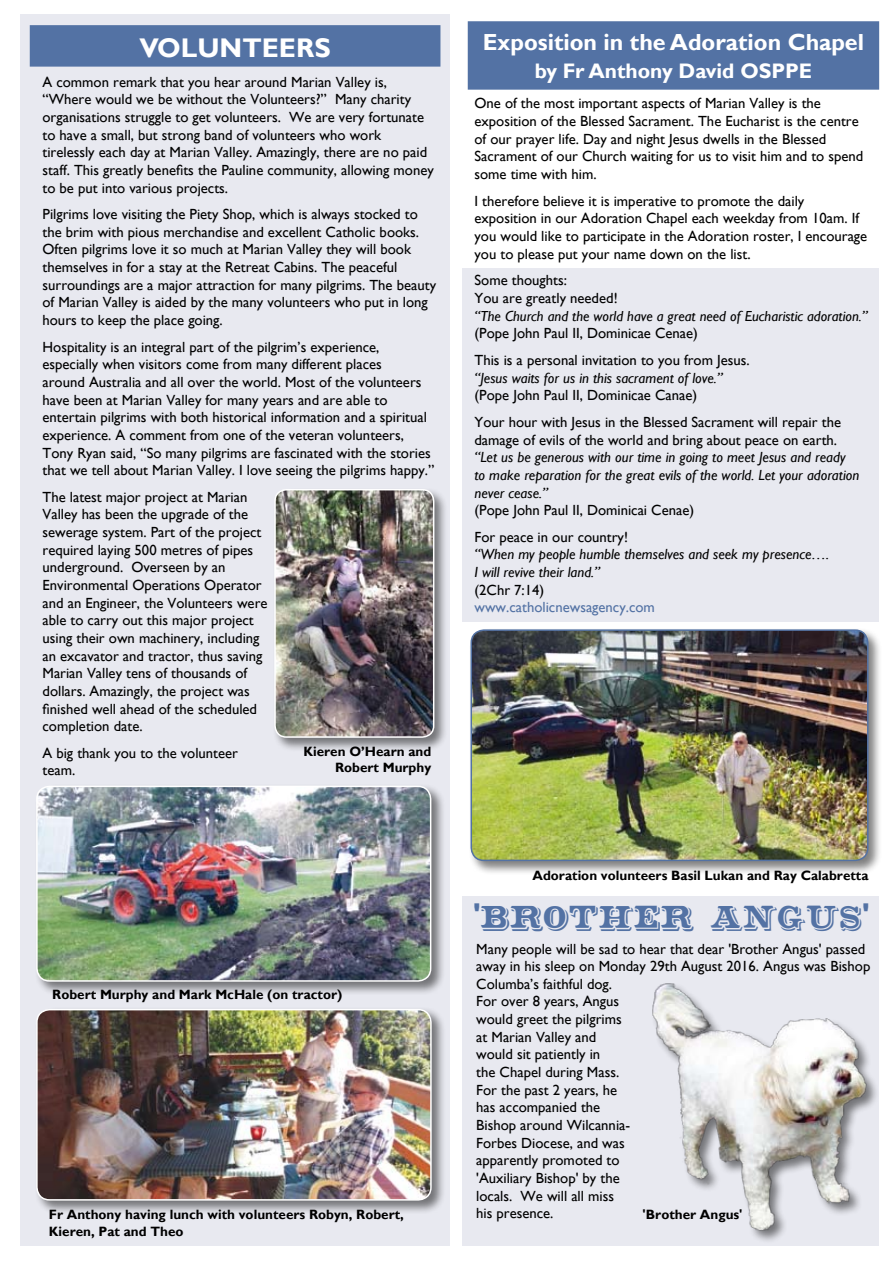
<style>
.page{position:relative;width:893px;height:1263px;background:#fff}
.page>*{position:absolute;margin:0;border:0;box-sizing:border-box;transform-origin:0 0}
.t1{font:31.5px "Shadowed Serif";color:#5372a4}
.t2{font:700 27px "Gill Sans";color:#fff}
.t3{font:700 23.25px "Gill Sans";color:#fff}
.t4{font:700 21px "Gill Sans";color:#fff}
.t5{font:14.7px/17.7px "Gill Sans";color:#000}
.t6{font:italic 14.7px/17.7px "Gill Sans";color:#000}
.t7{font:14.7px "Gill Sans";color:#5372a4}
.t8{font:italic 14.55px "Gill Sans";color:#000}
.t9{font:700 13.5px/16.2px "Gill Sans";color:#000;text-align:right}
.s1{font-size:15px}
.s2{font-family:"Arial";font-weight:700}
</style>
<div class="page">
<div style="left:462px;top:896px;width:416px;height:349px;background:#e8e9f0"></div>
<div style="left:462px;top:268px;width:416px;height:354px;background:#e8e9f0"></div>
<div style="left:20px;top:15px;width:430px;height:1231px;background:#e8e9f0"></div>
<div style="left:468px;top:22px;width:410px;height:67px;background:#5372a4"></div>
<div style="left:468px;top:21px;width:411px;height:69px;border:2px solid #5372a4"></div>
<div style="left:31px;top:26px;width:409px;height:40px;background:#5372a4"></div>
<div style="left:30px;top:25px;width:410px;height:42px;border:2px solid #5372a4"></div>
<div style="left:272px;top:487px;width:184px;height:272px;background:#000;opacity:.5"></div>
<img style="left:275px;top:490px;width:159px;height:247px">
<div style="left:274px;top:489px;width:160px;height:249px;border:2px solid #fff;border-radius:11px"></div>
<div style="left:34px;top:783px;width:418px;height:219px;background:#000;opacity:.5"></div>
<img style="left:37px;top:786px;width:394px;height:195px">
<div style="left:36px;top:786px;width:395px;height:196px;border:2px solid #fff;border-radius:13px"></div>
<div style="left:34px;top:1007px;width:418px;height:214px;background:#000;opacity:.5"></div>
<img style="left:37px;top:1010px;width:394px;height:190px">
<div style="left:36px;top:1009px;width:396px;height:191px;border:2px solid #fff;border-radius:13px"></div>
<div style="left:468px;top:627px;width:421px;height:255px;background:#000;opacity:.5"></div>
<img style="left:471px;top:630px;width:397px;height:230px">
<div style="left:470px;top:629px;width:398px;height:232px;border:2px solid #5372a4;border-radius:13px"></div>
<div style="left:651px;top:981px;width:242px;height:282px;background:#000;opacity:.5"></div>
<img style="left:652px;top:979px;width:227px;height:261px">
<h2 class="t2" style="left:139px;top:31px;width:193px">VOLUNTEERS</h2>
<p class="t5" style="left:43px;top:73px;width:393px">A common remark that you hear around Marian Valley is, “Where would we be without the Volunteers?” Many charity organisations struggle to get volunteers. We are very fortunate to have a small, but strong band of volunteers who work tirelessly each day at Marian Valley. Amazingly, there are no paid staff. This greatly benefits the Pauline community, allowing money to be put into various projects.</p>
<p class="t5" style="left:43px;top:205px;width:395px">Pilgrims love visiting the Piety Shop, which is always stocked to the brim with pious merchandise and excellent Catholic books.<br>Often pilgrims love it so much at Marian Valley they will book themselves in for a stay at the Retreat Cabins. The peaceful surroundings are a major attraction for many pilgrims. The beauty of Marian Valley is aided by the many volunteers who put in long hours to keep the place going.</p>
<p class="t5" style="left:43px;top:338px;width:393px">Hospitality is an integral part of the pilgrim’s experience, especially when visitors come from many different places<br>around Australia and all over the world. Most of the volunteers have been at Marian Valley for many years and are able to entertain pilgrims with both historical information and a spiritual experience. A comment from one of the veteran volunteers, Tony Ryan said, “So many pilgrims are fascinated with the stories that we tell about Marian Valley. I love seeing the pilgrims happy.”</p>
<p class="t5" style="left:43px;top:488px;width:226px">The latest major project at Marian Valley has been the upgrade of the sewerage system. Part of the project required laying 500 metres of pipes underground. Overseen by an Environmental Operations Operator and an Engineer, the Volunteers were able to carry out this major project using their own machinery, including an excavator and tractor, thus saving Marian Valley tens of thousands of dollars. Amazingly, the project was finished well ahead of the scheduled completion date.</p>
<p class="t5" style="left:43px;top:744px;width:197px">A big thank you to the volunteer team.</p>
<p class="t9" style="left:303px;top:743px;width:129px">Kieren O’Hearn and<br>Robert Murphy</p>
<p class="t9" style="left:52px;top:987px;width:292px">Robert Murphy and Mark McHale (on tractor)</p>
<p class="t9" style="left:49px;top:1207px;width:356px;text-align:left">Fr Anthony having lunch with volunteers Robyn, Robert,<br>Kieren, Pat and Theo</p>
<h3 class="t3" style="left:483px;top:28px;width:383px">Exposition in the Adoration Chapel</h3>
<h3 class="t4" style="left:535px;top:59px;width:279px">by Fr Anthony David OSPPE</h3>
<p class="t5" style="left:474px;top:94px;width:390px">One of the most important aspects of Marian Valley is the exposition of the Blessed Sacrament. The Eucharist is the centre of our prayer life. Day and night Jesus dwells in the Blessed Sacrament of our Church waiting for us to visit him and to spend some time with him.</p>
<p class="t5" style="left:474px;top:192px;width:394px">I therefore believe it is imperative to promote the daily exposition in our Adoration Chapel each weekday from 10am. If you would like to participate in the Adoration roster, I encourage you to please put your name down on the list<span class="s1">.</span></p>
<p class="t5" style="left:474px;top:271px;width:145px">Some thoughts:<br>You are greatly needed!</p>
<p class="t8" style="left:474px;top:307px;width:395px">“The Church and the world have a great need of Eucharistic adoration.”</p>
<p class="t5" style="left:474px;top:320px;width:277px;line-height:26.7px">(Pope John Paul II, Dominicae Cenae)<br>This is a personal invitation to you from Jesus.</p>
<p class="t6" style="left:474px;top:369px;width:250px">“Jesus waits for us in this sacrament of love.”</p>
<p class="t5" style="left:474px;top:382px;width:368px;line-height:26.7px">(Pope John Paul II, Dominicae Canae)<br>Your hour with Jesus in the Blessed Sacrament will repair the</p>
<p class="t5" style="left:474px;top:431px;width:364px">damage of evils of the world and bring about peace on earth.</p>
<p class="t6" style="left:474px;top:448px;width:386px">“Let us be generous with our time in going to meet Jesus and ready to make reparation for the great evils of the world. Let your adoration never cease.”</p>
<p class="t5" style="left:474px;top:497px;width:221px;line-height:26.7px">(Pope John Paul II, Dominicai Cenae)<br>For peace in our country!</p>
<p class="t6" style="left:474px;top:546px;width:356px">“When my people humble themselves and seek my presence….<br>I will revive their land.”</p>
<p class="t5" style="left:474px;top:581px;width:71px">(2Chr 7:14)</p>
<p class="t7" style="left:474px;top:599px;width:182px">www.catholicnewsagency.com</p>
<p class="t9" style="left:532px;top:867px;width:338px">Adoration volunteers Basil Lukan and Ray Calabretta</p>
<h1 class="t1" style="left:473px;top:906px;width:398px"><span class="s2">'</span>BROTHER ANGUS<span class="s2">'</span></h1>
<p class="t5" style="left:476px;top:939px;width:396px">Many people will be sad to hear that dear 'Brother Angus' passed away in his sleep on Monday 29th August 2016. Angus was Bishop<br>Columba’s faithful dog.<br>For over 8 years, Angus<br>would greet the pilgrims<br>at Marian Valley and<br>would sit patiently in<br>the Chapel during Mass.<br>For the past 2 years, he<br>has accompanied the<br>Bishop around Wilcannia-<br>Forbes Diocese, and was<br>apparently promoted to<br>'Auxiliary Bishop' by the<br>locals. We will all miss<br>his presence.</p>
<p class="t9" style="left:643px;top:1207px;width:101px">'Brother Angus'</p>
</div>
